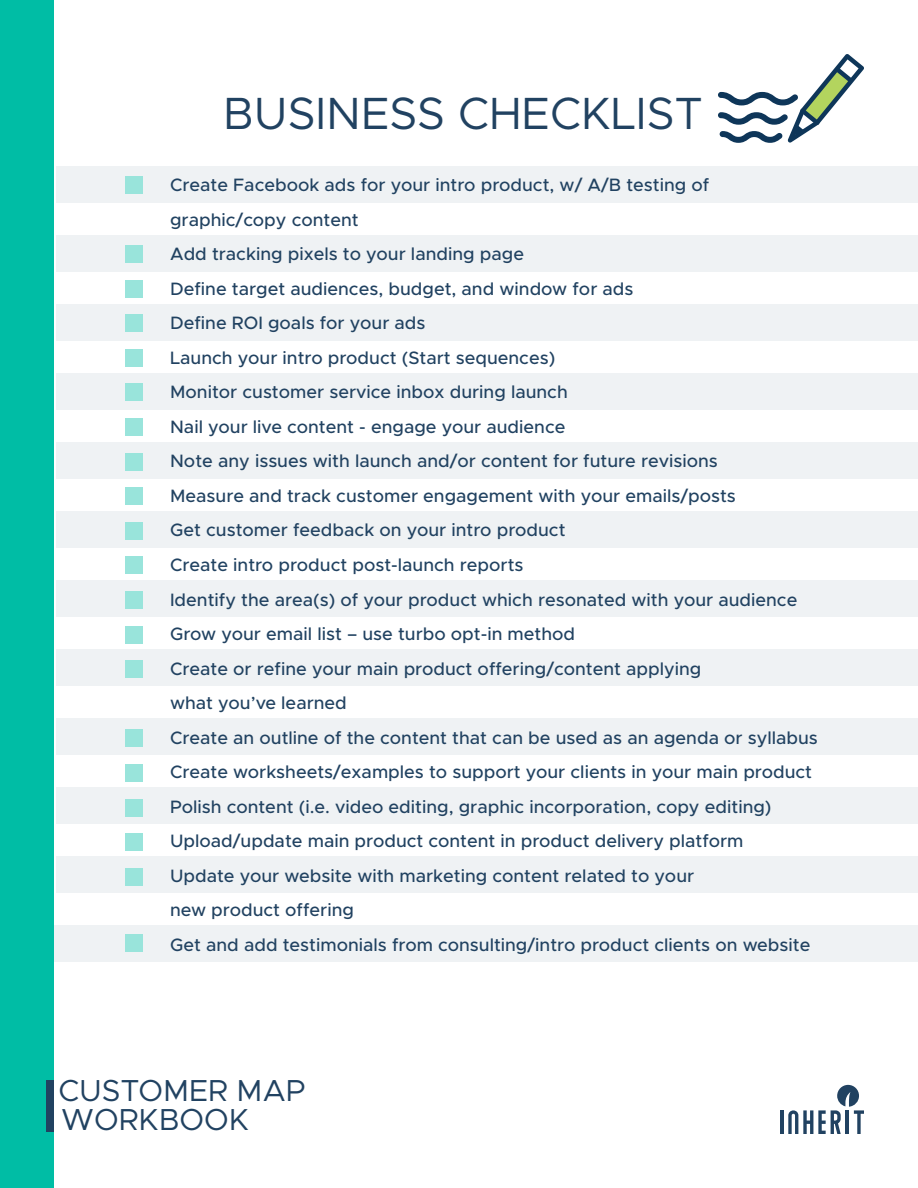
<style>
.page{position:relative;width:918px;height:1188px;background:#fff}
.page>*{position:absolute;margin:0;border:0;box-sizing:border-box;transform-origin:0 0}
.t1{font:45.3px "Metropolis";color:#214261}
.t2{font:30.45px/29.5px "Metropolis";color:#214261}
.t3{font:500 18px/34.5px "Metropolis";color:#214261}
</style>
<div class="page">
<div style="left:0;top:0;width:54px;height:1188px;background:#00bda5"></div>
<svg style="left:718px;top:54px;width:146px;height:89px"></svg>
<div style="left:46px;top:1080px;width:8px;height:52px;background:#214261"></div>
<hr style="left:780px;top:1110px;width:3px;height:24px;background:#214261">
<svg style="left:788px;top:1085px;width:76px;height:49px"></svg>
<div style="left:56px;top:166px;width:862px;height:37px;background:#eff2f4"></div>
<div style="left:56px;top:235px;width:862px;height:37px;background:#eff2f4"></div>
<div style="left:56px;top:304px;width:862px;height:37px;background:#eff2f4"></div>
<div style="left:56px;top:373px;width:862px;height:37px;background:#eff2f4"></div>
<div style="left:56px;top:442px;width:862px;height:37px;background:#eff2f4"></div>
<div style="left:56px;top:511px;width:862px;height:37px;background:#eff2f4"></div>
<div style="left:56px;top:580px;width:862px;height:37px;background:#eff2f4"></div>
<div style="left:56px;top:649px;width:862px;height:37px;background:#eff2f4"></div>
<div style="left:56px;top:718px;width:862px;height:37px;background:#eff2f4"></div>
<div style="left:56px;top:787px;width:862px;height:37px;background:#eff2f4"></div>
<div style="left:56px;top:856px;width:862px;height:37px;background:#eff2f4"></div>
<div style="left:54px;top:925px;width:864px;height:37px;background:#eff2f4"></div>
<div style="left:126px;top:176px;width:17px;height:17px;background:#99e4db"></div>
<div style="left:126px;top:384px;width:17px;height:17px;background:#99e4db"></div>
<div style="left:126px;top:591px;width:17px;height:18px;background:#99e4db"></div>
<div style="left:126px;top:799px;width:17px;height:17px;background:#99e4db"></div>
<div style="left:126px;top:280px;width:17px;height:17px;background:#99e4db"></div>
<div style="left:126px;top:488px;width:17px;height:17px;background:#99e4db"></div>
<div style="left:126px;top:935px;width:17px;height:17px;background:#99e4db"></div>
<div style="left:126px;top:418px;width:17px;height:18px;background:#99e4db"></div>
<div style="left:126px;top:626px;width:17px;height:17px;background:#99e4db"></div>
<div style="left:126px;top:834px;width:17px;height:17px;background:#99e4db"></div>
<div style="left:126px;top:314px;width:17px;height:18px;background:#99e4db"></div>
<div style="left:126px;top:522px;width:17px;height:17px;background:#99e4db"></div>
<div style="left:126px;top:730px;width:17px;height:17px;background:#99e4db"></div>
<div style="left:126px;top:245px;width:17px;height:18px;background:#99e4db"></div>
<div style="left:126px;top:453px;width:17px;height:17px;background:#99e4db"></div>
<div style="left:126px;top:661px;width:17px;height:17px;background:#99e4db"></div>
<div style="left:126px;top:868px;width:17px;height:18px;background:#99e4db"></div>
<div style="left:126px;top:349px;width:17px;height:17px;background:#99e4db"></div>
<div style="left:126px;top:557px;width:17px;height:17px;background:#99e4db"></div>
<div style="left:126px;top:764px;width:17px;height:18px;background:#99e4db"></div>
<h1 class="t1" style="left:223px;top:85px;width:482px">BUSINESS CHECKLIST</h1>
<p class="t3" style="left:170px;top:168px;width:649px">Create Facebook ads for your intro product, w/ A/B testing of graphic/copy content<br>Add tracking pixels to your landing page<br>Define target audiences, budget, and window for ads<br>Define ROI goals for your ads<br>Launch your intro product (Start sequences)<br>Monitor customer service inbox during launch<br>Nail your live content - engage your audience<br>Note any issues with launch and/or content for future revisions<br>Measure and track customer engagement with your emails/posts<br>Get customer feedback on your intro product<br>Create intro product post-launch reports<br>Identify the area(s) of your product which resonated with your audience Grow your email list – use turbo opt-in method<br>Create or refine your main product offering/content applying<br>what you’ve learned<br>Create an outline of the content that can be used as an agenda or syllabus Create worksheets/examples to support your clients in your main product Polish content (i.e. video editing, graphic incorporation, copy editing)<br>Upload/update main product content in product delivery platform<br>Update your website with marketing content related to your<br>new product offering<br>Get and add testimonials from consulting/intro product clients on website</p>
<h2 class="t2" style="left:58px;top:1076px;width:248px">CUSTOMER MAP<br>WORKBOOK</h2>
</div>
